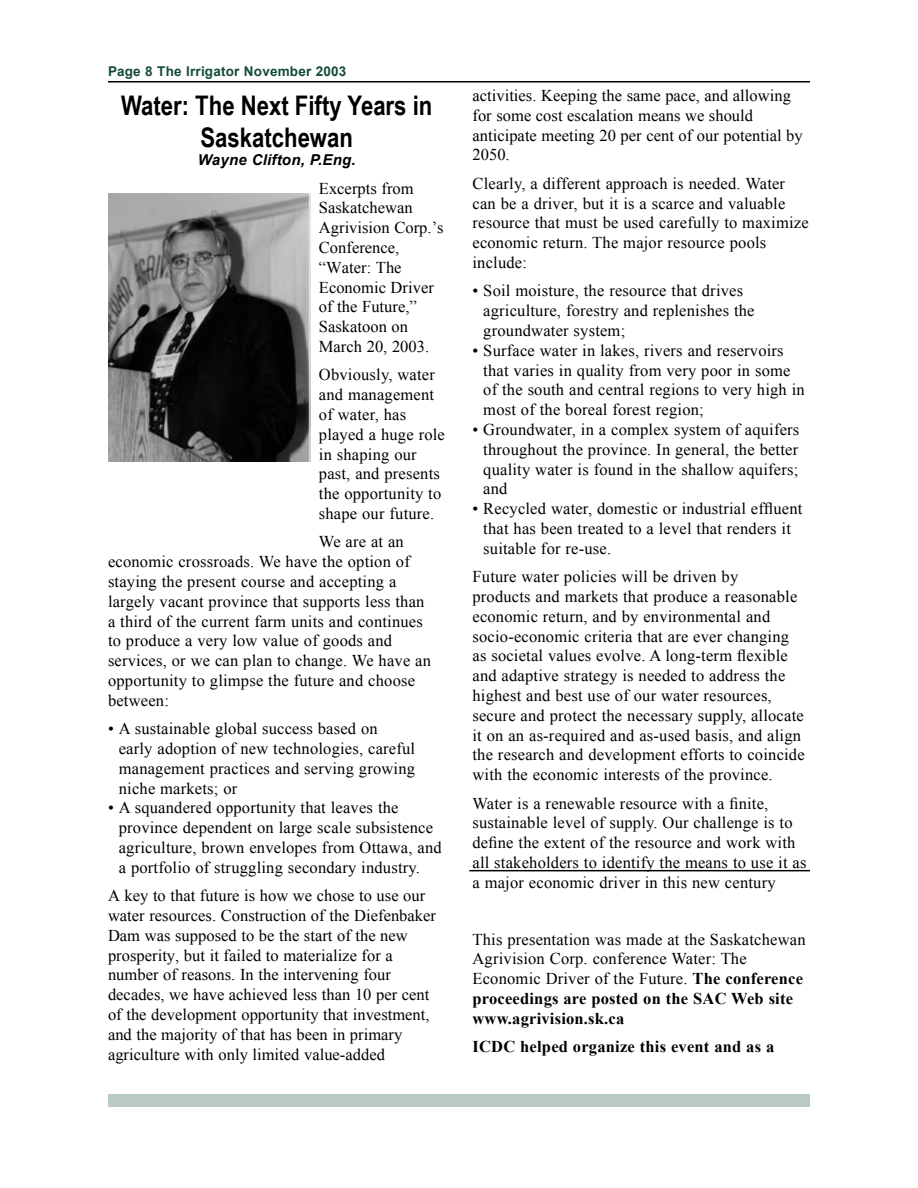
<style>
.page{position:relative;width:918px;height:1188px;background:#fff}
.page>*{position:absolute;margin:0;border:0;box-sizing:border-box;transform-origin:0 0}
.t1{font:700 27px/32.4px "Arial Narrow";color:#000;text-align:center}
.t2{font:16.5px/19.8px "Times New Roman";letter-spacing:.01em;color:#000}
.t3{font:700 16.5px "Times New Roman";letter-spacing:.01em;color:#000}
.t4{font:italic 700 15px "Arial";letter-spacing:.015em;color:#000}
.t5{font:700 13.5px "Arial";letter-spacing:.015em;color:#154d35}
.s1{font-weight:700}
</style>
<div class="page">
<div style="left:108px;top:1094px;width:702px;height:13px;background:#b9cac2"></div>
<hr style="left:108px;top:81px;width:702px;height:1px;background:#000">
<img style="left:108px;top:193px;width:202px;height:268px">
<hr style="left:469px;top:870px;width:341px;height:1px;background:#000">
<p class="t5" style="left:108px;top:63px;width:240px">Page 8 The Irrigator November 2003</p>
<h1 class="t1" style="left:121px;top:88px;width:313px">Water: The Next Fifty Years in<br>Saskatchewan</h1>
<p class="t4" style="left:198px;top:150px;width:159px">Wayne Clifton, P.Eng.</p>
<p class="t2" style="left:319px;top:178px;width:126px">Excerpts from<br>Saskatchewan<br>Agrivision Corp.’s<br>Conference, “Water: The<br>Economic Driver of the Future,”<br>Saskatoon on<br>March 20, 2003.</p>
<p class="t2" style="left:319px;top:365px;width:128px">Obviously, water and management of water, has played a huge role in shaping our past, and presents the opportunity to shape our future.</p>
<p class="t2" style="left:108px;top:532px;width:325px;text-indent:211px">We are at an economic crossroads. We have the option of staying the present course and accepting a largely vacant province that supports less than a third of the current farm units and continues to produce a very low value of goods and services, or we can plan to change. We have an opportunity to glimpse the future and choose between:</p>
<p class="t2" style="left:119px;top:719px;width:298px;text-indent:-11px">• A sustainable global success based on early adoption of new technologies, careful management practices and serving growing niche markets; or</p>
<p class="t2" style="left:119px;top:798px;width:324px;text-indent:-11px">• A squandered opportunity that leaves the province dependent on large scale subsistence agriculture, brown envelopes from Ottawa, and a portfolio of struggling secondary industry.</p>
<p class="t2" style="left:108px;top:886px;width:330px">A key to that future is how we chose to use our water resources. Construction of the Diefenbaker Dam was supposed to be the start of the new prosperity, but it failed to materialize for a number of reasons. In the intervening four decades, we have achieved less than 10 per cent of the development opportunity that investment, and the majority of that has been in primary agriculture with only limited value-added</p>
<p class="t2" style="left:473px;top:85px;width:332px">activities. Keeping the same pace, and allowing for some cost escalation means we should anticipate meeting 20 per cent of our potential by 2050.</p>
<p class="t2" style="left:473px;top:173px;width:338px">Clearly, a different approach is needed. Water can be a driver, but it is a scarce and valuable resource that must be used carefully to maximize economic return. The major resource pools include:</p>
<p class="t2" style="left:483px;top:281px;width:273px;text-indent:-11px">• Soil moisture, the resource that drives agriculture, forestry and replenishes the groundwater system;</p>
<p class="t2" style="left:483px;top:340px;width:323px;text-indent:-11px">• Surface water in lakes, rivers and reservoirs that varies in quality from very poor in some of the south and central regions to very high in most of the boreal forest region;</p>
<p class="t2" style="left:483px;top:419px;width:318px;text-align:justify;text-indent:-11px">• Groundwater, in a complex system of aquifers throughout the province. In general, the better quality water is found in the shallow aquifers; and</p>
<p class="t2" style="left:483px;top:498px;width:321px;text-indent:-11px">• Recycled water, domestic or industrial effluent that has been treated to a level that renders it suitable for re-use.</p>
<p class="t2" style="left:473px;top:567px;width:334px">Future water policies will be driven by<br>products and markets that produce a reasonable economic return, and by environmental and socio-economic criteria that are ever changing as societal values evolve. A long-term flexible and adaptive strategy is needed to address the highest and best use of our water resources, secure and protect the necessary supply, allocate it on an as-required and as-used basis, and align the research and development efforts to coincide with the economic interests of the province.</p>
<p class="t2" style="left:473px;top:793px;width:336px">Water is a renewable resource with a finite, sustainable level of supply. Our challenge is to define the extent of the resource and work with all stakeholders to identify the means to use it as a major economic driver in this new century</p>
<p class="t2" style="left:473px;top:929px;width:335px">This presentation was made at the Saskatchewan Agrivision Corp. conference Water: The Economic Driver of the Future. <span class="s1">The conference proceedings are posted on the SAC Web site www.agrivision.sk.ca</span></p>
<p class="t3" style="left:473px;top:1035px;width:303px">ICDC helped organize this event and as a</p>
</div>
